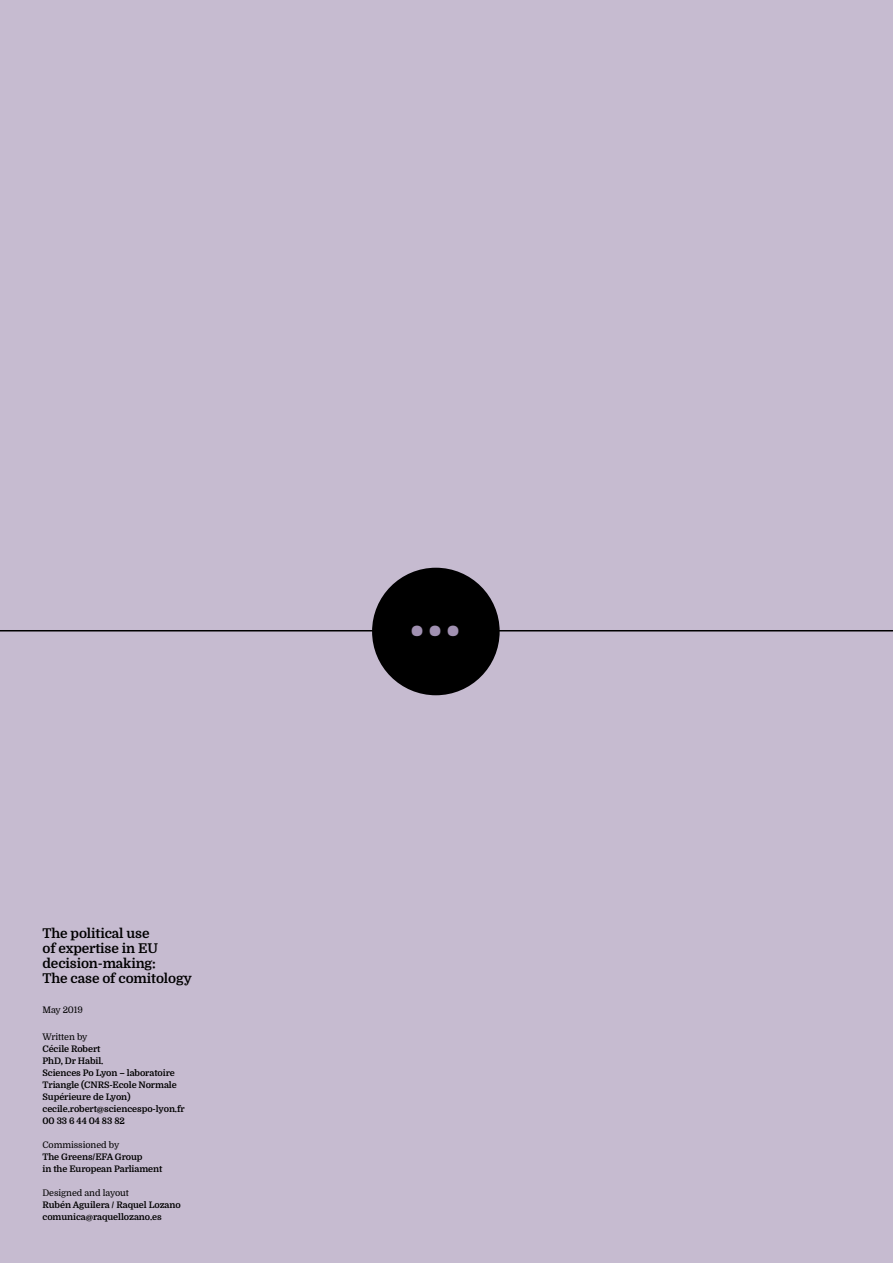
<style>
.page{position:relative;width:893px;height:1263px;background:#c6bbd0}
.page>*{position:absolute;margin:0;border:0;box-sizing:border-box;transform-origin:0 0}
.t1{font:45px "Domine";color:#a191b2}
.t2{font:700 13.5px/15px "Domine";letter-spacing:-.01em;color:#000}
.t3{font:700 9px/12px "Domine";letter-spacing:-.01em;color:#000}
.t4{font:9px "Domine";letter-spacing:-.01em;color:#000}
</style>
<div class="page">
<hr style="left:0;top:630px;width:893px;height:1px;background:#000">
<div style="left:372px;top:568px;width:128px;height:127px;background:#000;border-radius:50%"></div>
<h2 class="t2" style="left:43px;top:926px;width:151px">The political use<br>of expertise in EU decision-making:<br>The case of comitology</h2>
<p class="t4" style="left:43px;top:1005px;width:42px">May 2019</p>
<p class="t4" style="left:43px;top:1032px;width:47px">Written by</p>
<p class="t3" style="left:43px;top:1043px;width:144px">Cécile Robert<br>PhD, Dr Habil.<br>Sciences Po Lyon – laboratoire<br>Triangle (CNRS-Ecole Normale<br>Supérieure de Lyon) cecile.robert@sciencespo-lyon.fr<br>00 33 6 44 04 83 82</p>
<p class="t4" style="left:43px;top:1140px;width:78px">Commissioned by</p>
<p class="t3" style="left:43px;top:1151px;width:121px">The Greens/EFA Group<br>in the European Parliament</p>
<p class="t4" style="left:43px;top:1188px;width:88px">Designed and layout</p>
<p class="t3" style="left:43px;top:1199px;width:140px">Rubén Aguilera / Raquel Lozano comunica@raquellozano.es</p>
<h1 class="t1" style="left:408px;top:605px;width:55px">•••</h1>
</div>
